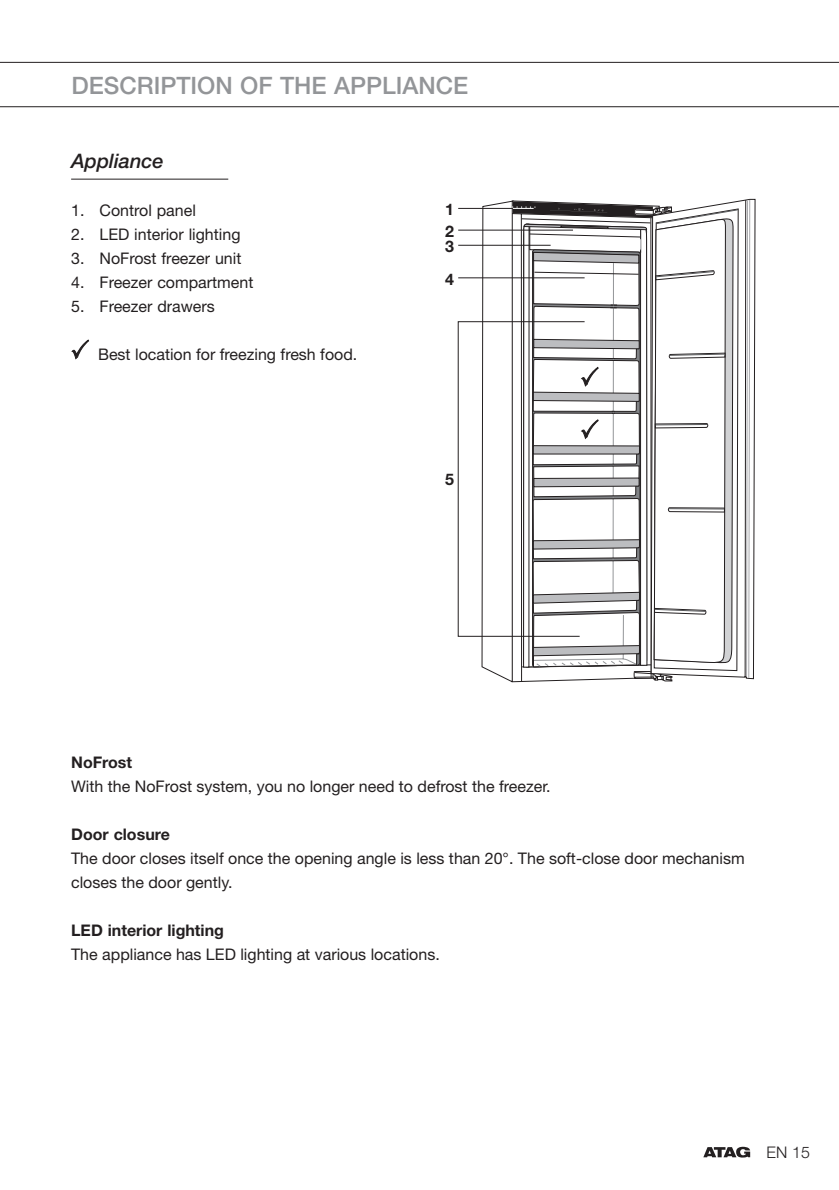
<style>
.page{position:relative;width:839px;height:1190px;background:#fff}
.page>*{position:absolute;margin:0;border:0;box-sizing:border-box;transform-origin:0 0}
.t1{font:500 24px "Helvetica Neue";color:#939598}
.t2{font:italic 500 20px "Helvetica Neue";color:#231f20}
.t3{font:16px/24px "Helvetica Neue";color:#231f20}
.t4{font:700 16px "Helvetica Neue";color:#231f20}
.t5{font:300 16px "Helvetica Neue";color:#231f20}
</style>
<div class="page">
<hr style="left:0;top:62px;width:839px;height:1px;background:#231f20">
<hr style="left:0;top:106px;width:839px;height:1px;background:#231f20">
<svg style="left:703px;top:1146px;width:47px;height:11px"></svg>
<hr style="left:71px;top:179px;width:157px;height:1px;background:#231f20">
<svg style="left:71px;top:339px;width:18px;height:21px"></svg>
<svg style="left:751px;top:198px;width:5px;height:481px"></svg>
<hr style="left:458px;top:245px;width:93px;height:1px;background:#231f20">
<hr style="left:458px;top:230px;width:115px;height:1px;background:#231f20">
<hr style="left:458px;top:277px;width:127px;height:1px;background:#231f20">
<svg style="left:457px;top:321px;width:24px;height:316px"></svg>
<hr style="left:458px;top:208px;width:55px;height:1px;background:#231f20">
<svg style="left:481px;top:198px;width:270px;height:485px"></svg>
<h1 class="t1" style="left:71px;top:71px;width:398px">DESCRIPTION OF THE APPLIANCE</h1>
<p class="t2" style="left:71px;top:149px;width:94px">Appliance</p>
<p class="t3" style="left:71px;top:198px;width:126px">1. Control panel</p>
<p class="t3" style="left:71px;top:222px;width:171px">2. LED interior lighting</p>
<p class="t3" style="left:71px;top:246px;width:172px">3. NoFrost freezer unit</p>
<p class="t3" style="left:71px;top:270px;width:184px">4. Freezer compartment</p>
<p class="t3" style="left:71px;top:294px;width:145px">5. Freezer drawers</p>
<p class="t3" style="left:98px;top:342px;width:261px">Best location for freezing fresh food.</p>
<p class="t4" style="left:445px;top:199px;width:10px">1</p>
<p class="t4" style="left:445px;top:221px;width:10px">2</p>
<p class="t4" style="left:445px;top:269px;width:10px">4</p>
<p class="t4" style="left:445px;top:236px;width:10px">3</p>
<p class="t4" style="left:445px;top:469px;width:10px">5</p>
<p class="t4" style="left:71px;top:752px;width:63px">NoFrost</p>
<p class="t3" style="left:71px;top:774px;width:481px">With the NoFrost system, you no longer need to defrost the freezer.</p>
<p class="t4" style="left:71px;top:824px;width:100px">Door closure</p>
<p class="t3" style="left:71px;top:846px;width:675px">The door closes itself once the opening angle is less than 20°. The soft-close door mechanism closes the door gently.</p>
<p class="t4" style="left:71px;top:920px;width:154px">LED interior lighting</p>
<p class="t3" style="left:71px;top:942px;width:370px">The appliance has LED lighting at various locations.</p>
<p class="t5" style="left:766px;top:1142px;width:45px">EN 15</p>
</div>
